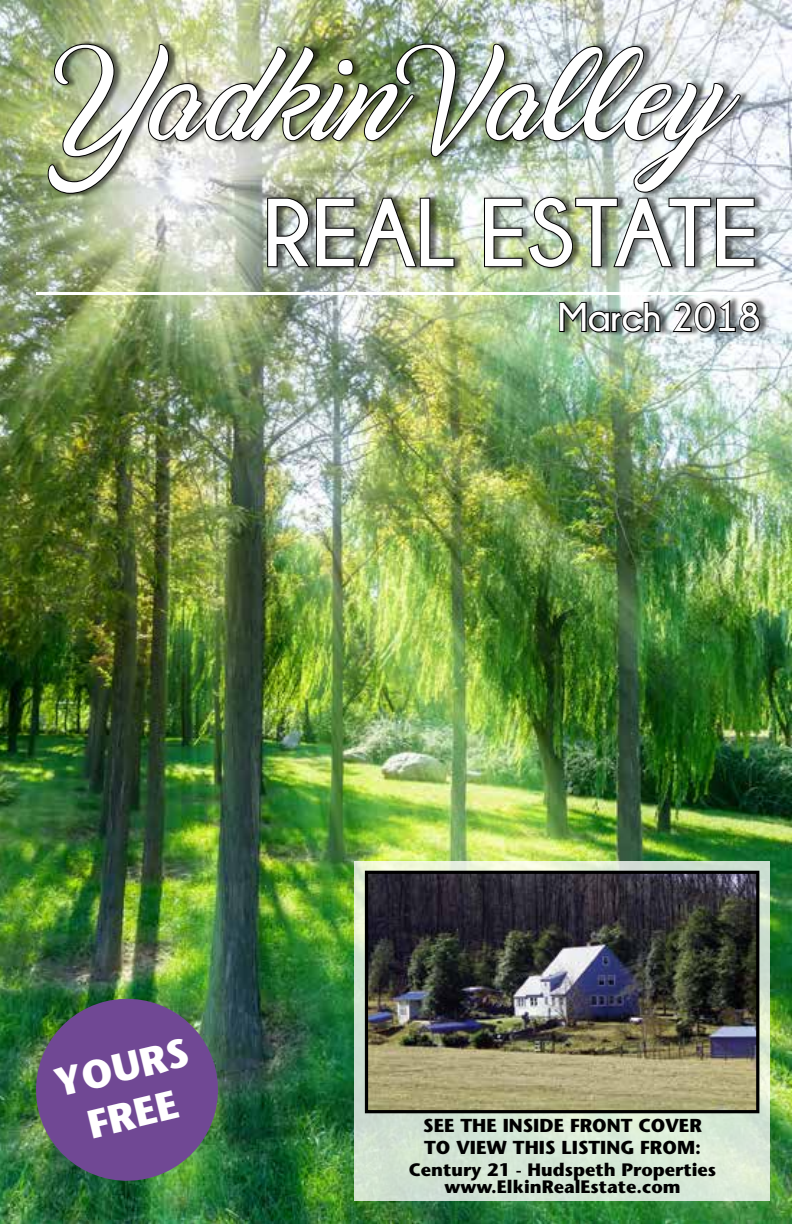
<style>
.page{position:relative;width:792px;height:1224px;background:#fff}
.page>*{position:absolute;margin:0;border:0;box-sizing:border-box;transform-origin:0 0}
.t1{font:700 96px "Champagne&Limousines";color:#fff}
.t2{font:94.2px "Marguerite";color:#fff}
.t3{font:700 40px "Champagne&Limousines";color:#fff}
.t4{font:700 40px/48px "Stone Sans";color:#fff;text-align:center}
.t5{font:700 18.8px/22.4px "Stone Sans";color:#000}
.t6{font:700 18px/17px "Stone Sans";color:#000;text-align:center}
</style>
<div class="page">
<img style="left:0;top:0;width:792px;height:1224px">
<hr style="left:36px;top:292px;width:723px;height:3px;background:#fff">
<div style="left:268px;top:193px;width:496px;height:80px;background:#000;opacity:.54"></div>
<div style="left:559px;top:296px;width:211px;height:41px;background:#000;opacity:.54"></div>
<svg style="left:558px;top:300px;width:103px;height:34px"></svg>
<svg style="left:671px;top:298px;width:90px;height:36px"></svg>
<img style="left:27px;top:990px;width:200px;height:200px">
<svg style="left:354px;top:861px;width:416px;height:340px;fill:#d5e7d5"></svg>
<img style="left:369px;top:875px;width:386px;height:234px">
<div style="left:365px;top:871px;width:394px;height:242px;border:3px solid #000"></div>
<img style="left:46px;top:42px;width:710px;height:227px">
<h2 class="t2" style="left:85px;top:53px;width:691px">Yadkin Valley</h2>
<h1 class="t1" style="left:263px;top:180px;width:498px">REAL ESTATE</h1>
<h3 class="t3" style="left:558px;top:295px;width:204px">March 2018</h3>
<h3 class="t4" style="left:50px;top:1059px;width:138px;rotate:-13deg">YOURS<br>FREE</h3>
<p class="t5" style="left:423px;top:1114px;width:280px">SEE THE INSIDE FRONT COVER<br>TO VIEW THIS LISTING FROM:</p>
<p class="t6" style="left:409px;top:1161px;width:309px">Century 21 - Hudspeth Properties www.ElkinRealEstate.com</p>
</div>
